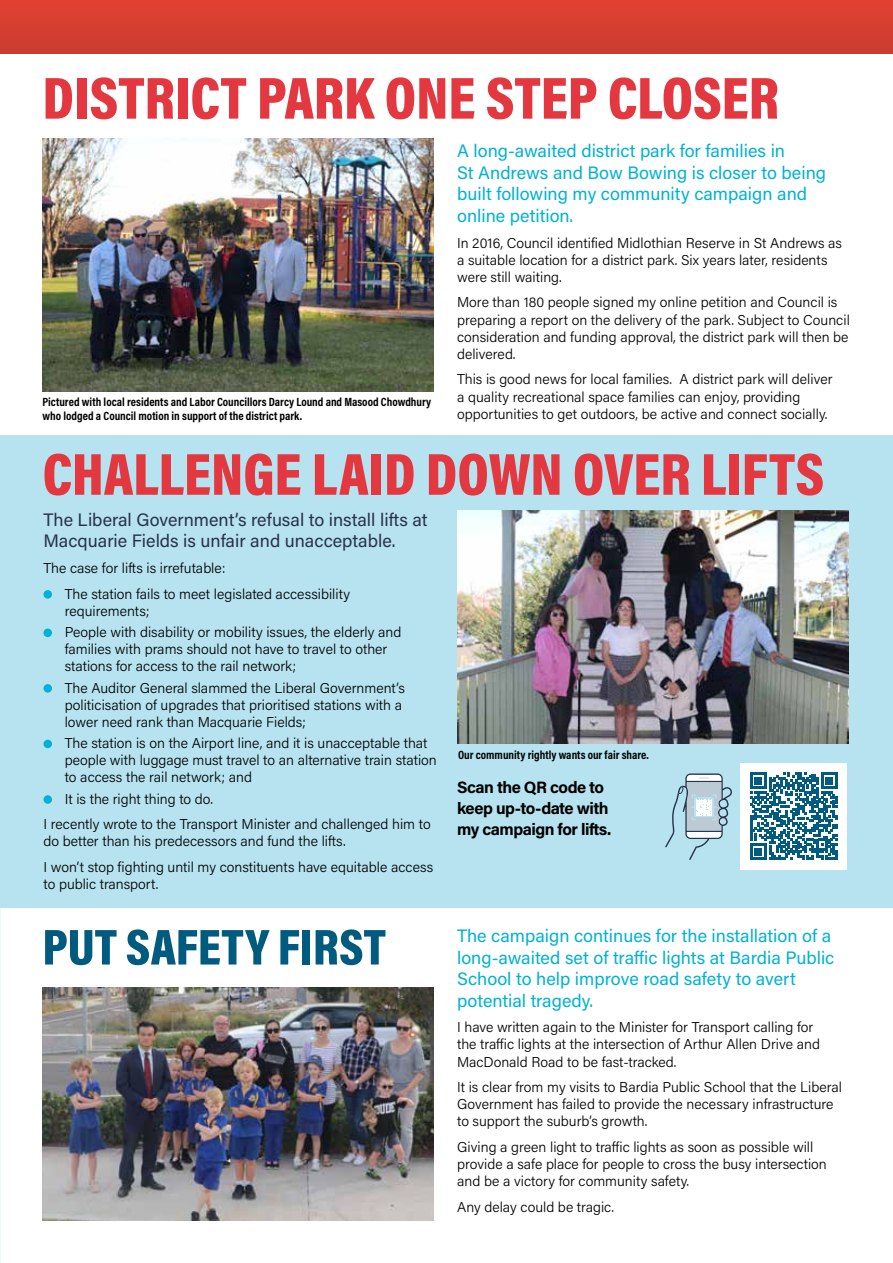
<style>
.page{position:relative;width:893px;height:1263px;background:#fff}
.page>*{position:absolute;margin:0;border:0;box-sizing:border-box;transform-origin:0 0}
.t1{font:900 60px "Acumin Pro Cond";color:#e43840}
.t2{font:900 51px "Acumin Pro Cond";color:#005b7e}
.t3{font:18px/21.6px "Acumin Pro";color:#00b2d4}
.t4{font:18px/21.6px "Acumin Pro";color:#29324b}
.t5{font:700 16.5px/21px "Acumin Pro";letter-spacing:-.03em;color:#000}
.t6{font:300 14.25px/17.1px "Acumin Pro";color:#000}
.t7{font:700 12px/14.4px "Acumin Pro Cond";color:#000}
</style>
<div class="page">
<div style="left:0;top:0;width:893px;height:53px;background:#d63f30"></div>
<div style="left:0;top:436px;width:893px;height:472px;background:#b6e3ef"></div>
<img style="left:43px;top:138px;width:391px;height:253px">
<img style="left:457px;top:510px;width:391px;height:233px">
<div style="left:44px;top:590px;width:8px;height:9px;background:#00b2d4;border-radius:50%"></div>
<div style="left:44px;top:628px;width:8px;height:9px;background:#00b2d4;border-radius:50%"></div>
<div style="left:44px;top:684px;width:8px;height:9px;background:#00b2d4;border-radius:50%"></div>
<div style="left:44px;top:740px;width:8px;height:8px;background:#00b2d4;border-radius:50%"></div>
<div style="left:44px;top:795px;width:8px;height:9px;background:#00b2d4;border-radius:50%"></div>
<img style="left:43px;top:987px;width:391px;height:233px">
<div style="left:740px;top:763px;width:107px;height:106px;background:#fff"></div>
<svg style="left:750px;top:772px;width:87px;height:88px"></svg>
<svg style="left:665px;top:773px;width:67px;height:87px"></svg>
<h1 class="t1" style="left:43px;top:59px;width:738px">DISTRICT PARK ONE STEP CLOSER</h1>
<p class="t7" style="left:43px;top:394px;width:390px">Pictured with local residents and Labor Councillors Darcy Lound and Masood Chowdhury who lodged a Council motion in support of the district park.</p>
<p class="t3" style="left:457px;top:139px;width:370px">A long-awaited district park for families in<br>St Andrews and Bow Bowing is closer to being built following my community campaign and online petition.</p>
<p class="t6" style="left:457px;top:234px;width:386px">In 2016, Council identified Midlothian Reserve in St Andrews as a suitable location for a district park. Six years later, residents were still waiting.</p>
<p class="t6" style="left:457px;top:293px;width:394px">More than 180 people signed my online petition and Council is preparing a report on the delivery of the park. Subject to Council consideration and funding approval, the district park will then be delivered.</p>
<p class="t6" style="left:457px;top:370px;width:377px">This is good news for local families. A district park will deliver a quality recreational space families can enjoy, providing opportunities to get outdoors, be active and connect socially.</p>
<h1 class="t1" style="left:43px;top:435px;width:783px">CHALLENGE LAID DOWN OVER LIFTS</h1>
<p class="t4" style="left:44px;top:508px;width:386px">The Liberal Government’s refusal to install lifts at<br>Macquarie Fields is unfair and unacceptable.</p>
<p class="t6" style="left:65px;top:555px;width:287px;line-height:25.7px;text-indent:-21px">The case for lifts is irrefutable:<br>The station fails to meet legislated accessibility</p>
<p class="t6" style="left:65px;top:599px;width:338px;line-height:21.3px">requirements;<br>People with disability or mobility issues, the elderly and</p>
<p class="t6" style="left:65px;top:640px;width:324px">families with prams should not have to travel to other stations for access to the rail network;</p>
<p class="t6" style="left:65px;top:678px;width:342px">The Auditor General slammed the Liberal Government’s politicisation of upgrades that prioritised stations with a lower need rank than Macquarie Fields;</p>
<p class="t6" style="left:65px;top:734px;width:374px">The station is on the Airport line, and it is unacceptable that people with luggage must travel to an alternative train station to access the rail network; and</p>
<p class="t6" style="left:43px;top:785px;width:389px;line-height:25.7px;text-indent:21px">It is the right thing to do.<br>I recently wrote to the Transport Minister and challenged him to</p>
<p class="t6" style="left:43px;top:828px;width:391px;line-height:25.7px">do better than his predecessors and fund the lifts.<br>I won’t stop fighting until my constituents have equitable access</p>
<p class="t6" style="left:43px;top:875px;width:116px">to public transport.</p>
<h2 class="t2" style="left:43px;top:914px;width:345px">PUT SAFETY FIRST</h2>
<p class="t7" style="left:458px;top:748px;width:192px">Our community rightly wants our fair share.</p>
<p class="t5" style="left:457px;top:776px;width:156px">Scan the QR code to keep up-to-date with my campaign for lifts.</p>
<p class="t3" style="left:457px;top:924px;width:379px">The campaign continues for the installation of a long-awaited set of traffic lights at Bardia Public School to help improve road safety to avert potential tragedy.</p>
<p class="t6" style="left:457px;top:1018px;width:364px">I have written again to the Minister for Transport calling for the traffic lights at the intersection of Arthur Allen Drive and<br>MacDonald Road to be fast-tracked.</p>
<p class="t6" style="left:457px;top:1078px;width:386px">It is clear from my visits to Bardia Public School that the Liberal<br>Government has failed to provide the necessary infrastructure to support the suburb’s growth.</p>
<p class="t6" style="left:457px;top:1138px;width:371px">Giving a green light to traffic lights as soon as possible will provide a safe place for people to cross the busy intersection and be a victory for community safety.</p>
<p class="t6" style="left:457px;top:1198px;width:158px">Any delay could be tragic.</p>
</div>
